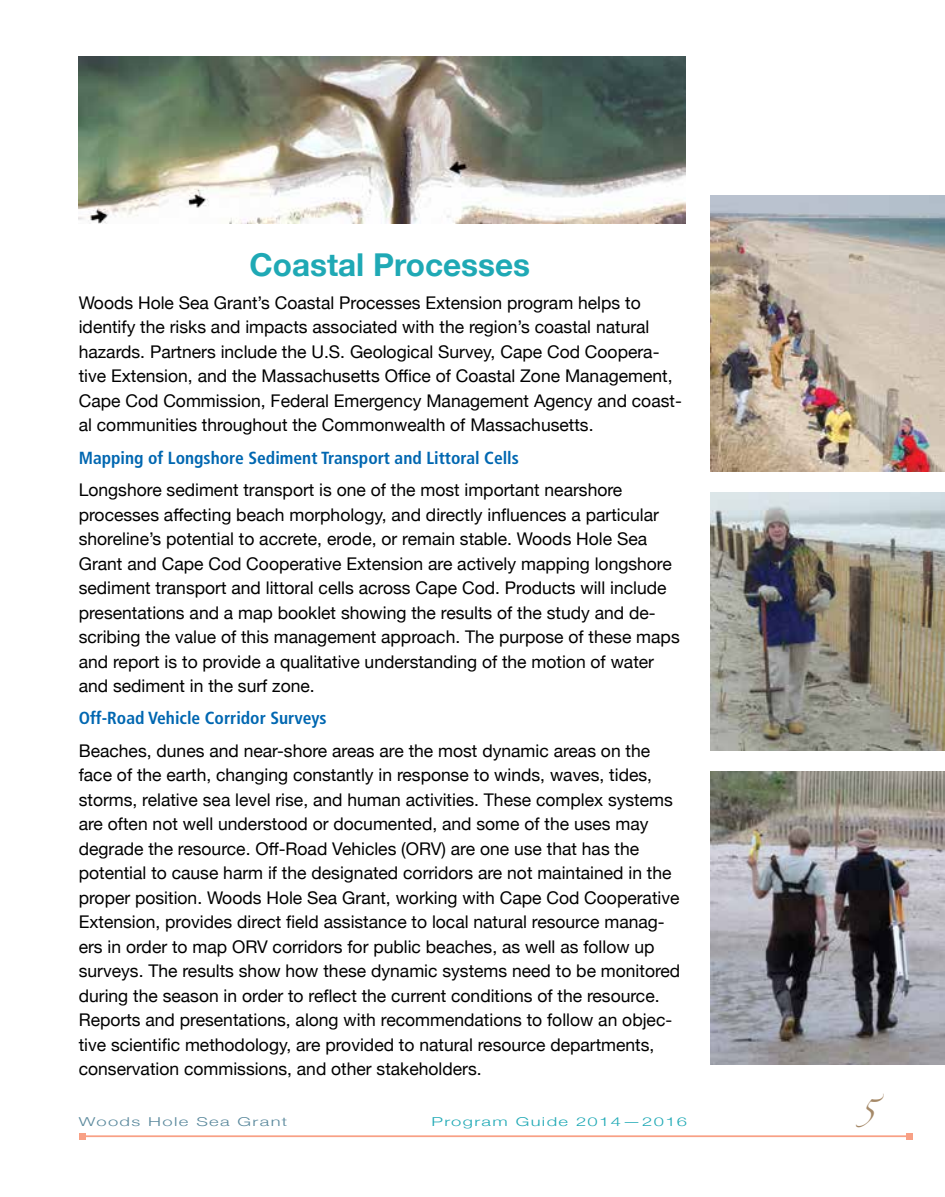
<style>
.page{position:relative;width:945px;height:1197px;background:#fff}
.page>*{position:absolute;margin:0;border:0;box-sizing:border-box;transform-origin:0 0}
.t1{font:700 31.5px "Helvetica Neue";color:#1fa9b5}
.t2{font:22.75px "Zapfino";color:#a58968}
.t3{font:17.5px/24.5px "Helvetica Neue";color:#000}
.t4{font:700 condensed 17.5px "Frutiger";color:#0067b1}
.t5{font:300 12.25px "Helvetica Neue";letter-spacing:.075em;color:#1fa9b5;scale:1.5 1}
.t6{font:300 12.25px "Helvetica Neue";letter-spacing:.075em;color:#59889c;scale:1.5 1}
</style>
<div class="page">
<img style="left:79px;top:57px;width:606px;height:167px">
<img style="left:711px;top:772px;width:234px;height:293px">
<hr style="left:82px;top:1135px;width:828px;height:2px;background:#f8a085">
<div style="left:79px;top:1133px;width:7px;height:7px;background:#f8a085"></div>
<div style="left:906px;top:1133px;width:7px;height:7px;background:#f8a085"></div>
<img style="left:711px;top:493px;width:234px;height:258px">
<img style="left:711px;top:195px;width:234px;height:277px">
<h1 class="t1" style="left:250px;top:237px;width:282px">Coastal Processes</h1>
<p class="t3" style="left:79px;top:289px;width:605px">Woods Hole Sea Grant’s Coastal Processes Extension program helps to identify the risks and impacts associated with the region’s coastal natural hazards. Partners include the U.S. Geological Survey, Cape Cod Coopera&shy;tive Extension, and the Massachusetts Office of Coastal Zone Management, Cape Cod Commission, Federal Emergency Management Agency and coast&shy;al communities throughout the Commonwealth of Massachusetts.</p>
<p class="t4" style="left:79px;top:447px;width:442px">Mapping of Longshore Sediment Transport and Littoral Cells</p>
<p class="t3" style="left:79px;top:476px;width:603px">Longshore sediment transport is one of the most important nearshore processes affecting beach morphology, and directly influences a particular shoreline’s potential to accrete, erode, or remain stable. Woods Hole Sea Grant and Cape Cod Cooperative Extension are actively mapping longshore sediment transport and littoral cells across Cape Cod. Products will include presentations and a map booklet showing the results of the study and de&shy;scribing the value of this management approach. The purpose of these maps and report is to provide a qualitative understanding of the motion of water and sediment in the surf zone.</p>
<p class="t4" style="left:79px;top:708px;width:250px">Off-Road Vehicle Corridor Surveys</p>
<p class="t3" style="left:79px;top:737px;width:603px">Beaches, dunes and near-shore areas are the most dynamic areas on the face of the earth, changing constantly in response to winds, waves, tides, storms, relative sea level rise, and human activities. These complex systems are often not well understood or documented, and some of the uses may degrade the resource. Off-Road Vehicles (ORV) are one use that has the potential to cause harm if the designated corridors are not maintained in the proper position. Woods Hole Sea Grant, working with Cape Cod Cooperative Extension, provides direct field assistance to local natural resource manag&shy;ers in order to map ORV corridors for public beaches, as well as follow up surveys. The results show how these dynamic systems need to be monitored during the season in order to reflect the current conditions of the resource.<br>Reports and presentations, along with recommendations to follow an objec&shy;tive scientific methodology, are provided to natural resource departments, conservation commissions, and other stakeholders.</p>
<p class="t6" style="left:79px;top:1112px;width:141px">Woods Hole Sea Grant</p>
<p class="t5" style="left:431px;top:1112px;width:172px">Program Guide 2014—2016</p>
<h2 class="t2" style="left:858px;top:1103px;width:18px">5</h2>
</div>
